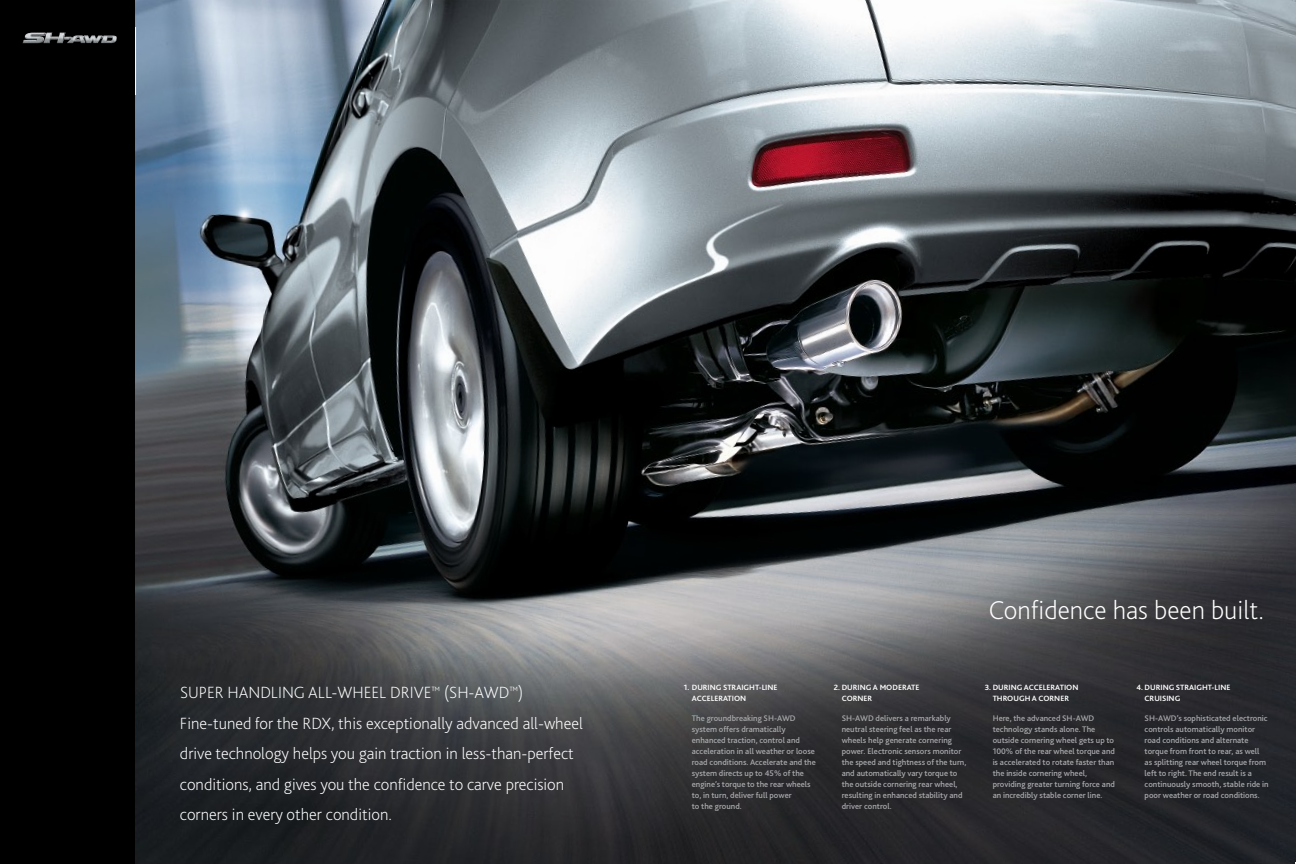
<style>
.page{position:relative;width:1296px;height:864px;background:#fff}
.page>*{position:absolute;margin:0;border:0;box-sizing:border-box;transform-origin:0 0}
.t1{font:200 27px "Bliss 2";color:#fff}
.t2{font:200 17px/30.5px "Bliss 2";color:#fff}
.t3{font:500 8.5px/11px "Bliss 2";color:#a8a9ac}
.t4{font:700 8px/11px "Bliss 2";color:#fff}
</style>
<div class="page">
<img style="left:135px;top:0;width:1161px;height:864px">
<div style="left:0;top:0;width:135px;height:864px;background:#000"></div>
<hr style="left:135px;top:27px;width:1px;height:68px;background:#fff">
<img style="left:23px;top:32px;width:94px;height:11px">
<h1 class="t1" style="left:989px;top:593px;width:277px">Confidence has been built.</h1>
<p class="t2" style="left:180px;top:677px;width:404px">SUPER HANDLING ALL-WHEEL DRIVE<sup>™</sup> (SH-AWD<sup>™</sup>)<br>Fine-tuned for the RDX, this exceptionally advanced all-wheel drive technology helps you gain traction in less-than-perfect conditions, and gives you the confidence to carve precision corners in every other condition.</p>
<p class="t4" style="left:692px;top:682px;width:87px;text-indent:-8px">1. DURING STRAIGHT-LINE<br>ACCELERATION</p>
<p class="t3" style="left:692px;top:712px;width:126px">The groundbreaking SH-AWD system offers dramatically enhanced traction, control and acceleration in all weather or loose road conditions. Accelerate and the system directs up to 45% of the engine’s torque to the rear wheels to, in turn, deliver full power<br>to the ground.</p>
<p class="t4" style="left:842px;top:682px;width:79px;text-indent:-8px">2. DURING A MODERATE<br>CORNER</p>
<p class="t3" style="left:842px;top:712px;width:126px">SH-AWD delivers a remarkably neutral steering feel as the rear wheels help generate cornering power. Electronic sensors monitor the speed and tightness of the turn, and automatically vary torque to the outside cornering rear wheel, resulting in enhanced stability and driver control.</p>
<p class="t4" style="left:985px;top:682px;width:95px;text-align:center">3. DURING ACCELERATION<br>THROUGH A CORNER</p>
<p class="t3" style="left:993px;top:712px;width:124px">Here, the advanced SH-AWD technology stands alone. The outside cornering wheel gets up to<br>100% of the rear wheel torque and is accelerated to rotate faster than the inside cornering wheel, providing greater turning force and an incredibly stable corner line.</p>
<p class="t4" style="left:1145px;top:682px;width:87px;text-indent:-8px">4. DURING STRAIGHT-LINE<br>CRUISING</p>
<p class="t3" style="left:1145px;top:712px;width:126px">SH-AWD’s sophisticated electronic controls automatically monitor road conditions and alternate torque from front to rear, as well as splitting rear wheel torque from left to right. The end result is a continuously smooth, stable ride in poor weather or road conditions.</p>
</div>
